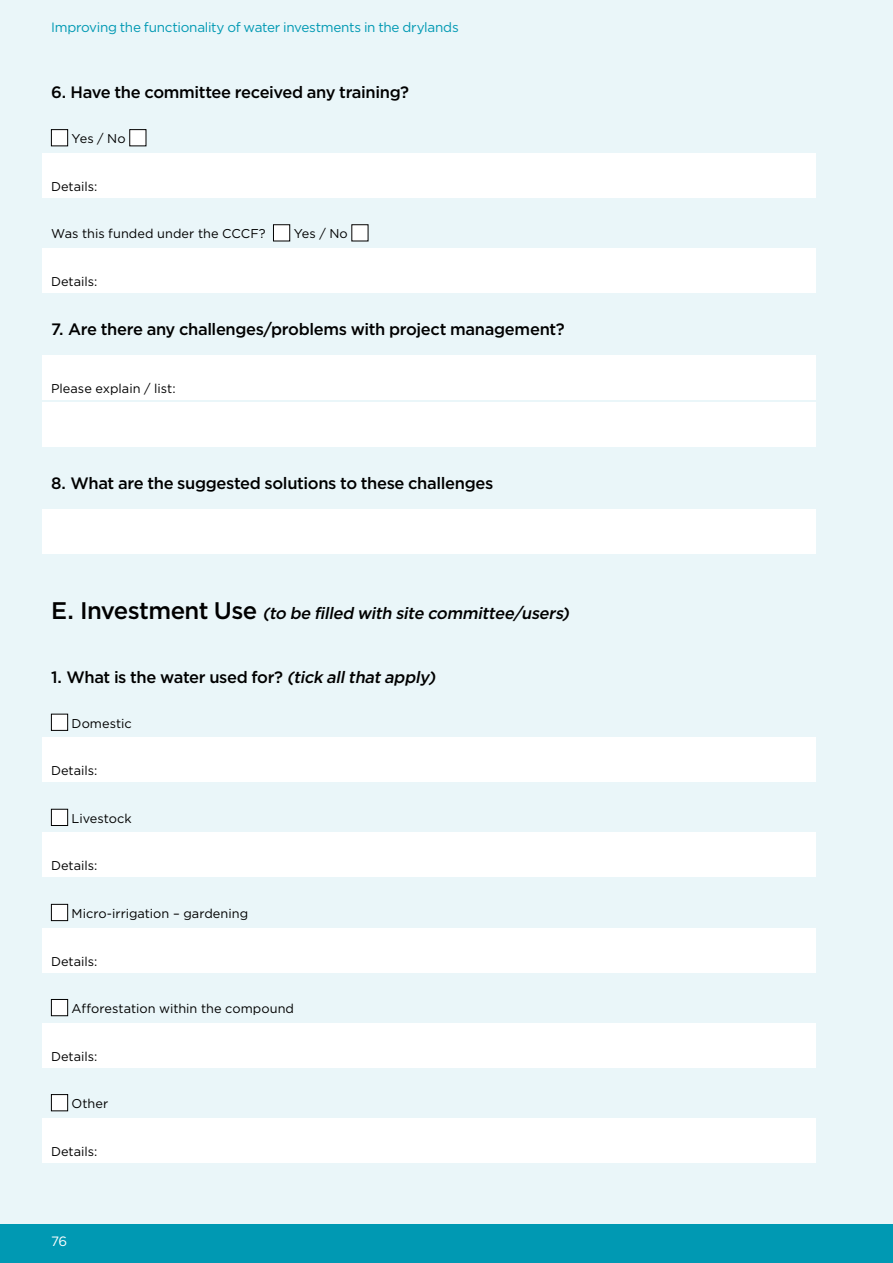
<style>
.page{position:relative;width:893px;height:1263px;background:#eaf6f9}
.page>*{position:absolute;margin:0;border:0;box-sizing:border-box;transform-origin:0 0}
.t1{font:500 16.5px "Gotham";letter-spacing:-.02em;color:#000}
.t2{font:italic 500 16.5px "Gotham";color:#000}
.t3{font:13.5px "Gotham";letter-spacing:-.02em;color:#0099b3}
.t4{font:13.5px "Gotham";color:#fff}
.ADA-AnnexBodyStatic{font:12.75px "Gotham";letter-spacing:.005em;color:#000}
.ADA-AnnexBodyWriting{font:12.75px "Gotham";color:#000}
.s1{font-style:normal;font-size:24px}
.s2{font-style:italic}
</style>
<div class="page">
<div style="left:43px;top:153px;width:773px;height:45px;background:#fff"></div>
<div style="left:43px;top:248px;width:773px;height:45px;background:#fff"></div>
<div style="left:43px;top:355px;width:773px;height:45px;background:#fff"></div>
<div style="left:43px;top:402px;width:773px;height:45px;background:#fff"></div>
<div style="left:43px;top:509px;width:773px;height:45px;background:#fff"></div>
<div style="left:43px;top:737px;width:773px;height:45px;background:#fff"></div>
<div style="left:43px;top:832px;width:773px;height:45px;background:#fff"></div>
<div style="left:43px;top:928px;width:773px;height:44px;background:#fff"></div>
<div style="left:43px;top:1023px;width:773px;height:44px;background:#fff"></div>
<div style="left:43px;top:1118px;width:773px;height:44px;background:#fff"></div>
<div style="left:51px;top:130px;width:17px;height:16px;background:#fff"></div>
<div style="left:51px;top:129px;width:17px;height:17px;border:1px solid #000"></div>
<div style="left:130px;top:130px;width:16px;height:16px;background:#fff"></div>
<div style="left:129px;top:129px;width:17px;height:17px;border:1px solid #000"></div>
<div style="left:273px;top:225px;width:17px;height:16px;background:#fff"></div>
<div style="left:273px;top:224px;width:17px;height:17px;border:1px solid #000"></div>
<div style="left:352px;top:225px;width:16px;height:16px;background:#fff"></div>
<div style="left:51px;top:714px;width:17px;height:16px;background:#fff"></div>
<div style="left:51px;top:714px;width:17px;height:17px;border:1px solid #000"></div>
<div style="left:51px;top:809px;width:17px;height:16px;background:#fff"></div>
<div style="left:51px;top:809px;width:17px;height:17px;border:1px solid #000"></div>
<div style="left:51px;top:904px;width:17px;height:17px;background:#fff"></div>
<div style="left:51px;top:904px;width:17px;height:17px;border:1px solid #000"></div>
<div style="left:51px;top:999px;width:17px;height:17px;background:#fff"></div>
<div style="left:51px;top:999px;width:17px;height:17px;border:1px solid #000"></div>
<div style="left:51px;top:1094px;width:17px;height:17px;background:#fff"></div>
<div style="left:51px;top:1094px;width:17px;height:17px;border:1px solid #000"></div>
<div style="left:0;top:1224px;width:893px;height:39px;background:#0099b3"></div>
<p class="t3" style="left:51px;top:19px;width:409px">Improving the functionality of water investments in the drylands</p>
<p class="t1" style="left:51px;top:82px;width:359px">6. Have the committee received any training?</p>
<p class="ADA-AnnexBodyStatic" style="left:72px;top:131px;width:56px">Yes / No</p>
<p class="ADA-AnnexBodyWriting" style="left:51px;top:178px;width:48px">Details:</p>
<p class="ADA-AnnexBodyStatic" style="left:51px;top:226px;width:216px">Was this funded under the CCCF?</p>
<p class="ADA-AnnexBodyStatic" style="left:294px;top:226px;width:56px">Yes / No</p>
<p class="ADA-AnnexBodyWriting" style="left:51px;top:273px;width:48px">Details:</p>
<p class="t1" style="left:51px;top:318px;width:515px">7. Are there any challenges/problems with project management?</p>
<p class="ADA-AnnexBodyWriting" style="left:51px;top:380px;width:126px">Please explain / list:</p>
<p class="t1" style="left:51px;top:473px;width:444px">8. What are the suggested solutions to these challenges</p>
<p class="t2" style="left:51px;top:603px;width:523px"><span class="s1">E . I n v e s t m e n t U s e</span> (to be filled with site committee/users)</p>
<p class="t1" style="left:51px;top:666px;width:390px">1. What is the water used for? <span class="s2">(tick allthatapply)</span></p>
<p class="ADA-AnnexBodyStatic" style="left:72px;top:715px;width:62px">Domestic</p>
<p class="ADA-AnnexBodyWriting" style="left:51px;top:763px;width:48px">Details:</p>
<p class="ADA-AnnexBodyStatic" style="left:72px;top:810px;width:62px">Livestock</p>
<p class="ADA-AnnexBodyWriting" style="left:51px;top:858px;width:48px">Details:</p>
<p class="ADA-AnnexBodyStatic" style="left:72px;top:905px;width:178px">Micro-irrigation – gardening</p>
<p class="ADA-AnnexBodyWriting" style="left:51px;top:953px;width:48px">Details:</p>
<p class="ADA-AnnexBodyStatic" style="left:72px;top:1000px;width:224px">Afforestation within the compound</p>
<p class="ADA-AnnexBodyWriting" style="left:51px;top:1048px;width:48px">Details:</p>
<p class="ADA-AnnexBodyStatic" style="left:72px;top:1095px;width:38px">Other</p>
<p class="ADA-AnnexBodyWriting" style="left:51px;top:1143px;width:48px">Details:</p>
<p class="t4" style="left:51px;top:1232px;width:18px">76</p>
</div>
